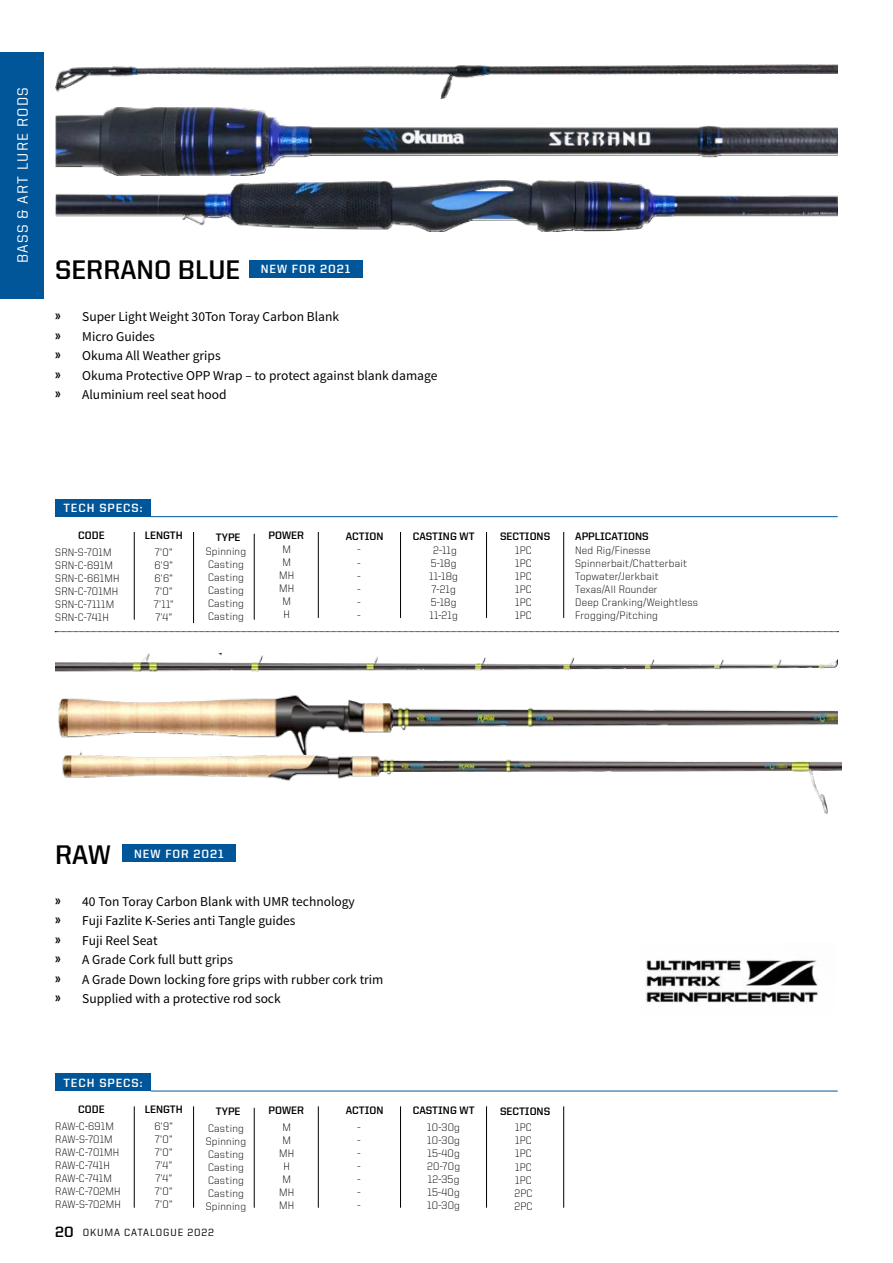
<style>
.page{position:relative;width:893px;height:1263px;background:#fff}
.page>*{position:absolute;margin:0;border:0;box-sizing:border-box;transform-origin:0 0}
.t1{font:700 27px "United Sans Reg";color:#000}
.t2{font:500 15px "United Sans Reg";letter-spacing:.08em;color:#fff}
.t3{font:13.5px/19.5px "Source Sans Pro";color:#000}
.t4{font:700 12px "United Sans Reg";letter-spacing:.08em;color:#fff}
.t5{font:300 10.8px/13px "United Sans Reg";letter-spacing:.02em;color:#000}
.t6{font:700 10.8px "United Sans Reg";color:#000}
.t7{font:300 10.8px/13px "United Sans Reg";color:#010202;text-align:justify}
.t8{font:500 10.5px "United Sans Reg";letter-spacing:.08em;color:#000}
.s1{font-family:"United Sans Reg";font-weight:700}
.s2{font-weight:700;font-size:15px}
</style>
<div class="page">
<div style="left:0;top:52px;width:44px;height:246px;background:#01569a"></div>
<svg style="left:55px;top:631px;width:783px;height:1px"></svg>
<img style="left:55px;top:654px;width:783px;height:89px">
<img style="left:62px;top:743px;width:780px;height:71px">
<img style="left:55px;top:180px;width:783px;height:52px">
<img style="left:55px;top:107px;width:783px;height:68px">
<img style="left:55px;top:64px;width:783px;height:35px">
<div style="left:55px;top:1073px;width:96px;height:18px;background:#01569a"></div>
<hr style="left:151px;top:1091px;width:687px;height:1px;background:#01569a">
<hr style="left:134px;top:1106px;width:1px;height:102px;background:#000">
<hr style="left:193px;top:1106px;width:1px;height:102px;background:#000">
<hr style="left:318px;top:1106px;width:1px;height:102px;background:#000">
<hr style="left:400px;top:1106px;width:1px;height:102px;background:#000">
<hr style="left:486px;top:1106px;width:1px;height:102px;background:#000">
<hr style="left:563px;top:1106px;width:1px;height:102px;background:#000">
<hr style="left:254px;top:1108px;width:1px;height:100px;background:#000">
<div style="left:122px;top:844px;width:114px;height:18px;background:#01569a"></div>
<div style="left:55px;top:499px;width:96px;height:18px;background:#01569a"></div>
<hr style="left:151px;top:516px;width:687px;height:1px;background:#01569a">
<hr style="left:134px;top:532px;width:1px;height:88px;background:#000">
<hr style="left:193px;top:532px;width:1px;height:91px;background:#000">
<hr style="left:318px;top:532px;width:1px;height:86px;background:#000">
<hr style="left:400px;top:532px;width:1px;height:86px;background:#000">
<hr style="left:486px;top:532px;width:1px;height:86px;background:#000">
<hr style="left:563px;top:532px;width:1px;height:86px;background:#000">
<hr style="left:254px;top:534px;width:1px;height:86px;background:#000">
<div style="left:249px;top:260px;width:113px;height:18px;background:#01569a"></div>
<img style="left:645px;top:960px;width:174px;height:43px">
<h2 class="t2" style="left:16px;top:263px;width:177px;rotate:-90deg">BASS &amp; ART LURE RODS</h2>
<h1 class="t1" style="left:55px;top:258px;width:187px">SERRANO BLUE</h1>
<p class="t4" style="left:261px;top:264px;width:91px">NEW FOR 2021</p>
<p class="t3" style="left:55px;top:308px;width:384px"><span class="s1">»</span> Super Light Weight 30Ton Toray Carbon Blank<br><span class="s1">»</span> Micro Guides<br><span class="s1">»</span> Okuma All Weather grips<br><span class="s1">»</span> Okuma Protective OPP Wrap – to protect against blank damage <span class="s1">»</span> Aluminium reel seat hood</p>
<p class="t4" style="left:63px;top:503px;width:81px">TECH SPECS:</p>
<p class="t6" style="left:78px;top:531px;width:28px">CODE</p>
<p class="t5" style="left:55px;top:546px;width:66px">SRN-S-701M<br>SRN-C-691M<br>SRN-C-661MH<br>SRN-C-701MH<br>SRN-C-7111M<br>SRN-C-741H</p>
<p class="t6" style="left:145px;top:530px;width:40px">LENGTH</p>
<p class="t7" style="left:154px;top:546px;width:21px">7’0” 6’9” 6’6” 7’0” 7’11” 7’4”</p>
<p class="t6" style="left:216px;top:532px;width:26px">TYPE</p>
<p class="t5" style="left:206px;top:545px;width:42px">Spinning<br>Casting<br>Casting<br>Casting<br>Casting<br>Casting</p>
<p class="t6" style="left:269px;top:531px;width:37px">POWER</p>
<p class="t5" style="left:279px;top:543px;width:17px;text-align:center">M<br>M<br>MH<br>MH<br>M<br>H</p>
<p class="t6" style="left:346px;top:531px;width:39px">ACTION</p>
<p class="t5" style="left:358px;top:544px;width:5px">-</p>
<p class="t6" style="left:413px;top:531px;width:63px">CASTING WT</p>
<p class="t5" style="left:429px;top:544px;width:30px;text-align:center">2-11g<br>5-18g<br>11-18g<br>7-21g<br>5-18g<br>11-21g</p>
<p class="t6" style="left:500px;top:532px;width:52px">SECTIONS</p>
<p class="t6" style="left:575px;top:532px;width:75px">APPLICATIONS</p>
<p class="t5" style="left:515px;top:544px;width:18px;text-align:justify">1PC 1PC 1PC 1PC 1PC 1PC</p>
<p class="t5" style="left:575px;top:544px;width:124px">Ned Rig/Finesse<br>Spinnerbait/Chatterbait<br>Topwater/Jerkbait<br>Texas/All Rounder<br>Deep Cranking/Weightless<br>Frogging/Pitching</p>
<h1 class="t1" style="left:55px;top:843px;width:57px">RAW</h1>
<p class="t4" style="left:134px;top:848px;width:91px">NEW FOR 2021</p>
<p class="t3" style="left:55px;top:893px;width:330px"><span class="s1">»</span> 40 Ton Toray Carbon Blank with UMR technology<br><span class="s1">»</span> Fuji Fazlite K-Series anti Tangle guides<br><span class="s1">»</span> Fuji Reel Seat<br><span class="s1">»</span> A Grade Cork full butt grips<br><span class="s1">»</span> A Grade Down locking fore grips with rubber cork trim <span class="s1">»</span> Supplied with a protective rod sock</p>
<p class="t4" style="left:63px;top:1077px;width:81px">TECH SPECS:</p>
<p class="t6" style="left:78px;top:1105px;width:28px">CODE</p>
<p class="t6" style="left:145px;top:1105px;width:40px">LENGTH</p>
<p class="t7" style="left:154px;top:1120px;width:20px">6’9” 7’0” 7’0” 7’4” 7’4” 7’0” 7’0”</p>
<p class="t5" style="left:55px;top:1120px;width:67px">RAW-C-691M<br>RAW-S-701M<br>RAW-C-701MH<br>RAW-C-741H<br>RAW-C-741M<br>RAW-C-702MH<br>RAW-S-702MH</p>
<p class="t6" style="left:216px;top:1107px;width:26px">TYPE</p>
<p class="t5" style="left:206px;top:1122px;width:42px">Casting<br>Spinning<br>Casting<br>Casting<br>Casting<br>Casting<br>Spinning</p>
<p class="t8" style="left:55px;top:1228px;width:160px"><span class="s2">20</span> OKUMA CATALOGUE 2022</p>
<p class="t6" style="left:269px;top:1105px;width:37px">POWER</p>
<p class="t5" style="left:279px;top:1121px;width:17px;text-align:center">M<br>M<br>MH<br>H<br>M<br>MH<br>MH</p>
<p class="t6" style="left:346px;top:1105px;width:39px">ACTION</p>
<p class="t5" style="left:358px;top:1121px;width:5px;text-align:justify">- - - - - - -</p>
<p class="t6" style="left:413px;top:1106px;width:63px">CASTING WT</p>
<p class="t5" style="left:427px;top:1121px;width:34px;text-align:justify">10-30g 10-30g 15-40g 20-70g 12-35g 15-40g 10-30g</p>
<p class="t6" style="left:500px;top:1106px;width:52px">SECTIONS</p>
<p class="t5" style="left:514px;top:1122px;width:19px;text-align:justify">1PC 1PC 1PC 1PC 1PC 2PC 2PC</p>
</div>
